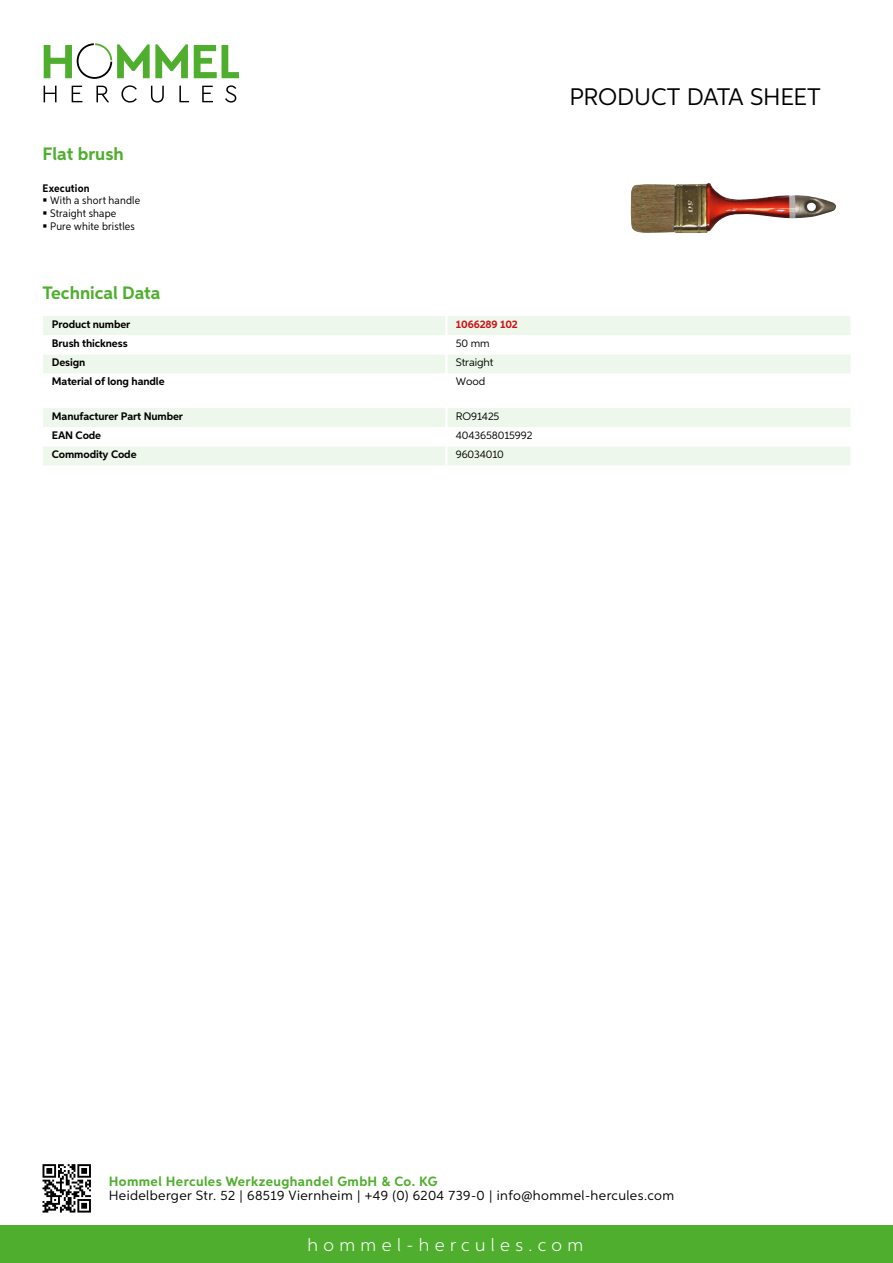
<style>
.page{position:relative;width:893px;height:1263px;background:#fff}
.page>*{position:absolute;margin:0;border:0;box-sizing:border-box;transform-origin:0 0}
.t1{font:24px "Aspira";letter-spacing:-.01em;color:#000}
.t2{font:700 18px "Aspira";color:#50ae2f}
.t3{font:300 18px "Aspira";letter-spacing:.3em;color:#fff}
.t4{font:13.5px "Aspira";letter-spacing:.03em;color:#000}
.t5{font:700 13.5px "Aspira";letter-spacing:.03em;color:#50ae2f}
.t6{font:700 10.95px "Aspira";letter-spacing:-.01em;color:#000}
.t7{font:10.95px/12.8px "Aspira Nar";letter-spacing:.015em;color:#000}
.t8{font:10.95px "Aspira";letter-spacing:-.01em;color:#000}
.t9{font:700 10.95px "Aspira";letter-spacing:-.01em;color:#cd1013}
.t10{font:700 10.95px "Aspira Nar";letter-spacing:.015em;color:#000}
</style>
<div class="page">
<div style="left:0;top:1226px;width:893px;height:37px;background:#50ae2f"></div>
<svg style="left:43px;top:1164px;width:48px;height:48px"></svg>
<svg style="left:194px;top:45px;width:45px;height:33px"></svg>
<svg style="left:44px;top:43px;width:144px;height:36px"></svg>
<svg style="left:44px;top:86px;width:13px;height:16px"></svg>
<svg style="left:72px;top:86px;width:10px;height:16px"></svg>
<svg style="left:96px;top:86px;width:13px;height:16px"></svg>
<svg style="left:121px;top:85px;width:16px;height:18px"></svg>
<svg style="left:151px;top:86px;width:13px;height:17px"></svg>
<svg style="left:179px;top:86px;width:10px;height:16px"></svg>
<svg style="left:202px;top:86px;width:11px;height:16px"></svg>
<svg style="left:225px;top:85px;width:11px;height:18px"></svg>
<div style="left:43px;top:316px;width:807px;height:19px;background:#eef7eb"></div>
<div style="left:43px;top:355px;width:807px;height:18px;background:#eef7eb"></div>
<hr style="left:445px;top:316px;width:3px;height:19px;background:#fff">
<hr style="left:445px;top:354px;width:3px;height:20px;background:#fff">
<svg style="left:43px;top:408px;width:807px;height:57px"></svg>
<hr style="left:445px;top:446px;width:3px;height:19px;background:#fff">
<img style="left:630px;top:183px;width:206px;height:50px">
<h2 class="t2" style="left:43px;top:142px;width:83px">Flat brush</h2>
<p class="t10" style="left:43px;top:181px;width:49px">Execution</p>
<p class="t7" style="left:50px;top:194px;width:91px">With a short handle<br>Straight shape<br>Pure white bristles</p>
<h2 class="t2" style="left:43px;top:282px;width:120px">Technical Data</h2>
<p class="t6" style="left:52px;top:318px;width:80px">Product number</p>
<p class="t9" style="left:456px;top:318px;width:64px">1066289 102</p>
<p class="t6" style="left:52px;top:337px;width:77px">Brush thickness</p>
<p class="t8" style="left:456px;top:337px;width:35px">50 mm</p>
<p class="t6" style="left:52px;top:356px;width:35px">Design</p>
<p class="t8" style="left:456px;top:356px;width:39px">Straight</p>
<p class="t6" style="left:52px;top:375px;width:114px">Material of long handle</p>
<p class="t8" style="left:456px;top:375px;width:31px">Wood</p>
<p class="t6" style="left:52px;top:409px;width:133px">Manufacturer Part Number</p>
<p class="t8" style="left:456px;top:410px;width:45px">RO91425</p>
<p class="t6" style="left:52px;top:429px;width:51px">EAN Code</p>
<p class="t8" style="left:456px;top:429px;width:78px">4043658015992</p>
<p class="t6" style="left:52px;top:448px;width:86px">Commodity Code</p>
<p class="t8" style="left:456px;top:448px;width:50px">96034010</p>
<h1 class="t1" style="left:569px;top:82px;width:253px">Product data sh eet</h1>
<p class="t5" style="left:109px;top:1172px;width:330px">Hommel Hercules Werkzeughandel GmbH &amp; Co. KG</p>
<p class="t4" style="left:109px;top:1187px;width:567px">Heidelberger Str. 52 | 68519 Viernheim | +49 (0) 6204 739-0 | info@hommel-hercules.com</p>
<h2 class="t3" style="left:307px;top:1234px;width:277px">hommel-hercules.com</h2>
</div>
